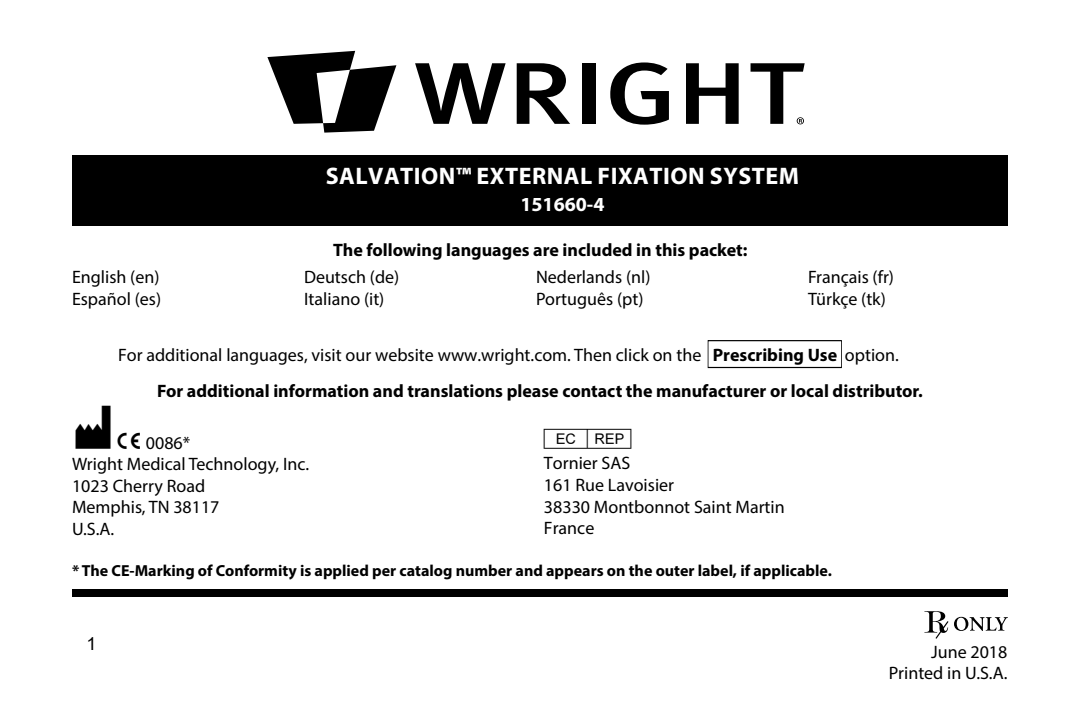
<style>
.page{position:relative;width:1080px;height:720px;background:#fff}
.page>*{position:absolute;margin:0;border:0;box-sizing:border-box;transform-origin:0 0}
.t1{font:48px "mdd en 980";color:#000}
.t2{font:700 24px "Myriad Pro";letter-spacing:.02em;color:#fff}
.t3{font:700 20px "Myriad Pro";color:#fff}
.t4{font:18px/21.6px "Myriad Pro";color:#000}
.t5{font:700 18px "Myriad Pro";color:#000}
.t6{font:18px "Arial";color:#000}
.t7{font:700 16px "Myriad Pro";color:#000}
.s1{font-weight:700}
.s2{font-family:"mdd en 980"}
</style>
<div class="page">
<div style="left:72px;top:155px;width:936px;height:70px;background:#000"></div>
<svg style="left:924px;top:611px;width:84px;height:28px"></svg>
<div style="left:708px;top:340px;width:134px;height:28px;border:1px solid #000"></div>
<div style="left:72px;top:590px;width:936px;height:7px;background:#000"></div>
<svg style="left:415px;top:63px;width:91px;height:61px"></svg>
<svg style="left:517px;top:63px;width:53px;height:61px"></svg>
<div style="left:583px;top:63px;width:13px;height:61px;background:#000"></div>
<svg style="left:610px;top:62px;width:59px;height:63px"></svg>
<svg style="left:686px;top:63px;width:53px;height:61px"></svg>
<svg style="left:267px;top:51px;width:129px;height:82px"></svg>
<svg style="left:751px;top:63px;width:54px;height:61px"></svg>
<h2 class="t2" style="left:326px;top:160px;width:475px">SALVATION™ EXTERNAL FIXATION SYSTEM</h2>
<p class="t3" style="left:520px;top:191px;width:86px">151660-4</p>
<p class="t5" style="left:333px;top:238px;width:416px">The following languages are included in this packet:</p>
<p class="t4" style="left:72px;top:266px;width:89px">English (en)</p>
<p class="t4" style="left:304px;top:266px;width:97px">Deutsch (de)</p>
<p class="t4" style="left:536px;top:266px;width:116px">Nederlands (nl)</p>
<p class="t4" style="left:808px;top:266px;width:88px">Français (fr)</p>
<p class="t4" style="left:72px;top:288px;width:91px">Español (es)</p>
<p class="t4" style="left:304px;top:288px;width:82px">Italiano (it)</p>
<p class="t4" style="left:536px;top:288px;width:109px">Português (pt)</p>
<p class="t4" style="left:808px;top:288px;width:79px">Türkçe (tk)</p>
<p class="t4" style="left:118px;top:344px;width:782px">For additional languages, visit our website www.wright.com. Then click on the <span class="s1">Prescribing Use</span> option.</p>
<p class="t5" style="left:157px;top:380px;width:767px">For additional information and translations please contact the manufacturer or local distributor.</p>
<h1 class="t1" style="left:72px;top:404px;width:41px">M</h1>
<p class="t4" style="left:72px;top:453px;width:239px">Wright Medical Technology, Inc.</p>
<p class="t4" style="left:117px;top:431px;width:75px"><span class="s2">C</span> 0086*</p>
<h1 class="t1" style="left:540px;top:404px;width:99px">P</h1>
<p class="t4" style="left:544px;top:452px;width:242px">Tornier SAS<br>161 Rue Lavoisier<br>38330 Montbonnot Saint Martin<br>France</p>
<p class="t4" style="left:72px;top:475px;width:149px">1023 Cherry Road<br>Memphis, TN 38117<br>U.S.A.</p>
<p class="t7" style="left:72px;top:560px;width:761px">* The CE-Marking of Conformity is applied per catalog number and appears on the outer label, if applicable.</p>
<p class="t6" style="left:86px;top:631px;width:12px">1</p>
<p class="t4" style="left:889px;top:641px;width:120px;text-align:right">June 2018<br>Printed in U.S.A.</p>
</div>
